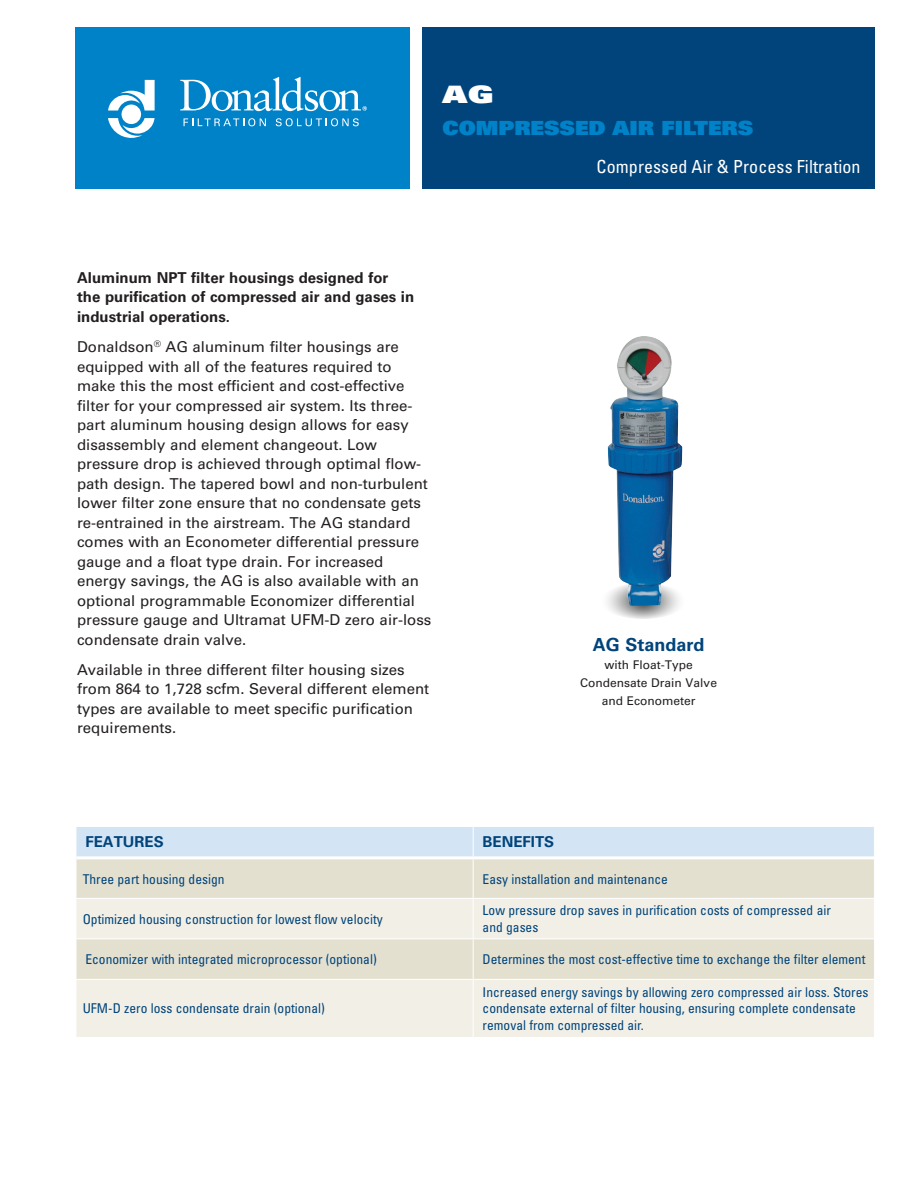
<style>
.page{position:relative;width:918px;height:1188px;background:#fff}
.page>*{position:absolute;margin:0;border:0;box-sizing:border-box;transform-origin:0 0}
.t1{font:24px "Univers LT Std X Black";color:#fff;scale:1.3 1}
.t2{font:19.5px "Univers LT Std X Black";color:#0082c8;scale:1.1 1}
.t3{font:condensed 18px "Univers LT Std";letter-spacing:.005em;color:#fff}
.Product_Description{font:700 18px "Univers LT Std";color:#00447b}
.Body{font:15px/19.5px "Univers LT Std";color:#231f20}
.Body-2{font:700 15px/19.5px "Univers LT Std";color:#231f20}
.Table_Headline-Bold{font:700 15px "Univers LT Std";color:#00447b}
.Table_Copy-_Left{font:condensed 13.5px/16.2px "Univers LT Std";color:#00447b}
.Product_Description-2{font:12px/18px "Univers LT Std";color:#231f20;text-align:center}
</style>
<div class="page">
<div style="left:75px;top:27px;width:335px;height:162px;background:#0082c8"></div>
<svg style="left:184px;top:118px;width:82px;height:8px"></svg>
<svg style="left:276px;top:118px;width:83px;height:8px"></svg>
<svg style="left:108px;top:80px;width:47px;height:58px"></svg>
<svg style="left:180px;top:77px;width:187px;height:34px"></svg>
<div style="left:422px;top:27px;width:453px;height:162px;background:#00447b"></div>
<svg style="left:600px;top:583px;width:86px;height:36px"></svg>
<img style="left:608px;top:336px;width:74px;height:270px">
<div style="left:77px;top:859px;width:797px;height:39px;background:#e4e0d0"></div>
<svg style="left:77px;top:899px;width:797px;height:138px;background:#eeeadf"></svg>
<div style="left:76px;top:827px;width:798px;height:29px;background:#d3e4f4"></div>
<hr style="left:473px;top:859px;width:1px;height:39px;background:#fff">
<hr style="left:76px;top:979px;width:397px;height:1px;background:#fff">
<hr style="left:473px;top:899px;width:1px;height:40px;background:#fff">
<hr style="left:473px;top:939px;width:1px;height:40px;background:#fff">
<hr style="left:473px;top:980px;width:1px;height:57px;background:#fff">
<hr style="left:473px;top:979px;width:402px;height:1px;background:#fff">
<hr style="left:76px;top:939px;width:397px;height:1px;background:#fff">
<hr style="left:473px;top:939px;width:401px;height:1px;background:#fff">
<h1 class="t1" style="left:442px;top:79px;width:41px">AG</h1>
<h2 class="t2" style="left:442px;top:115px;width:284px">COMPRESSED AIR FILTERS</h2>
<p class="Body-2" style="left:77px;top:268px;width:339px">Aluminum NPT filter housings designed for the purification of compressed air and gases in industrial operations.</p>
<p class="Body" style="left:77px;top:337px;width:356px">Donaldson<sup>®</sup> AG aluminum filter housings are equipped with all of the features required to make this the most efficient and cost-effective filter for your compressed air system. Its three&shy;part aluminum housing design allows for easy disassembly and element changeout. Low pressure drop is achieved through optimal flow&shy;path design. The tapered bowl and non-turbulent lower filter zone ensure that no condensate gets re-entrained in the airstream. The AG standard comes with an Econometer differential pressure gauge and a float type drain. For increased energy savings, the AG is also available with an optional programmable Economizer differential pressure gauge and Ultramat UFM-D zero air-loss condensate drain valve.</p>
<p class="Body" style="left:77px;top:660px;width:354px">Available in three different filter housing sizes from 864 to 1,728 scfm. Several different element types are available to meet specific purification requirements.</p>
<p class="t3" style="left:597px;top:156px;width:265px">Compressed Air &amp; Process Filtration</p>
<p class="Product_Description" style="left:593px;top:634px;width:113px">AG Standard</p>
<p class="Product_Description-2" style="left:580px;top:656px;width:138px">with Float-Type<br>Condensate Drain Valve and Econometer</p>
<p class="Table_Headline-Bold" style="left:85px;top:833px;width:80px">FEATURES</p>
<p class="Table_Headline-Bold" style="left:483px;top:833px;width:73px">BENEFITS</p>
<p class="Table_Copy-_Left" style="left:83px;top:870px;width:143px">Three part housing design</p>
<p class="Table_Copy-_Left" style="left:483px;top:870px;width:187px">Easy installation and maintenance</p>
<p class="Table_Copy-_Left" style="left:83px;top:910px;width:302px">Optimized housing construction for lowest flow velocity</p>
<p class="Table_Copy-_Left" style="left:483px;top:902px;width:350px">Low pressure drop saves in purification costs of compressed air and gases</p>
<p class="Table_Copy-_Left" style="left:85px;top:951px;width:293px">Economizer with integrated microprocessor (optional)</p>
<p class="Table_Copy-_Left" style="left:483px;top:951px;width:384px">Determines the most cost-effective time to exchange the filter element</p>
<p class="Table_Copy-_Left" style="left:83px;top:1000px;width:244px">UFM-D zero loss condensate drain (optional)</p>
<p class="Table_Copy-_Left" style="left:483px;top:984px;width:387px">Increased energy savings by allowing zero compressed air loss. Stores condensate external of filter housing, ensuring complete condensate removal from compressed air.</p>
</div>
